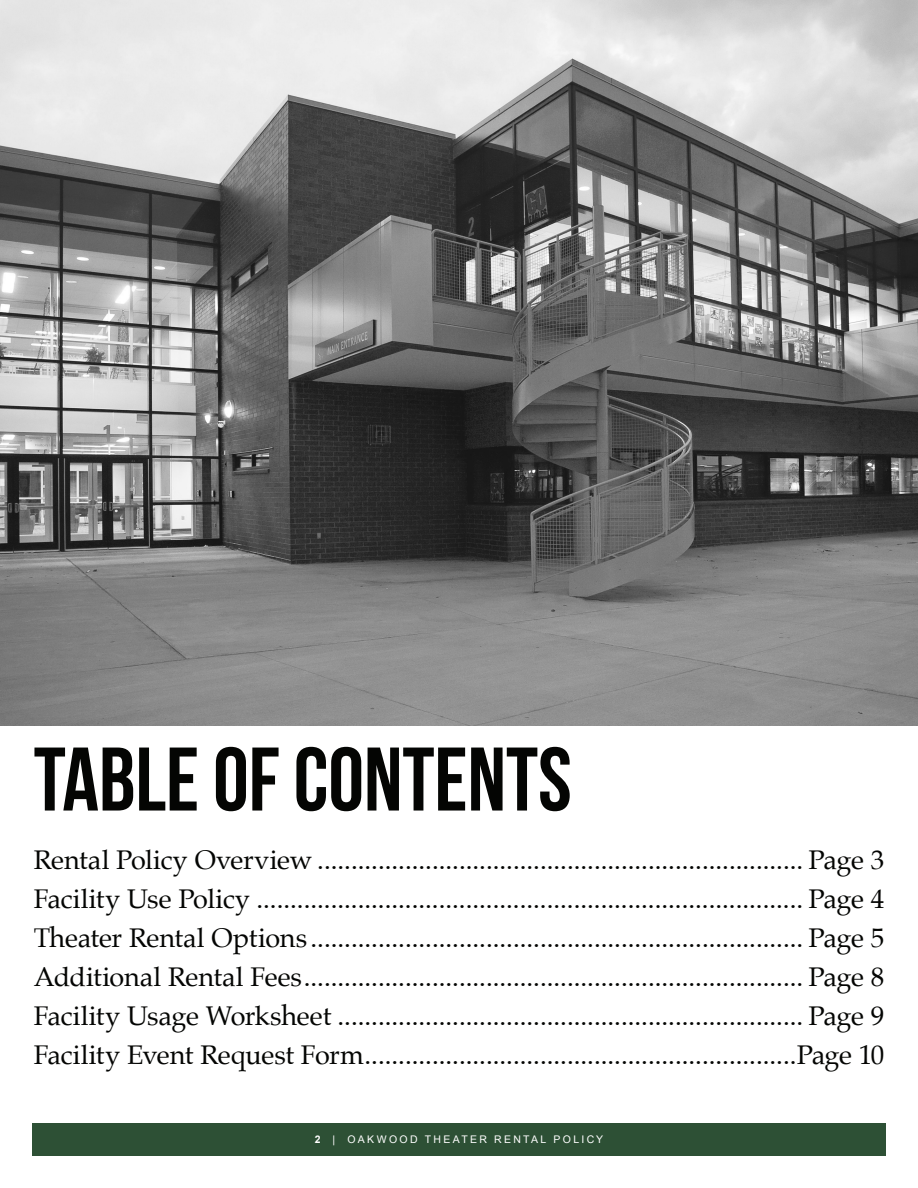
<style>
.page{position:relative;width:918px;height:1188px;background:#fff}
.page>*{position:absolute;margin:0;border:0;box-sizing:border-box;transform-origin:0 0}
.t1{font:700 90px "Bebas Neue";color:#040503}
.t2{font:27px "Palatino";letter-spacing:-.015em;color:#040503}
.t3{font:10.5px "Arial";letter-spacing:.22em;color:#fff}
.s1{font-weight:700}
</style>
<div class="page">
<div style="left:32px;top:1123px;width:854px;height:33px;background:#2d5035"></div>
<img style="left:0;top:0;width:918px;height:726px">
<p class="t1" style="left:34px;top:730px;width:540px">TABLE OF CONTENTS</p>
<p class="t2" style="left:34px;top:837px;width:852px">Rental Policy Overview ........................................................................ Page 3</p>
<p class="t2" style="left:34px;top:876px;width:852px">Facility Use Policy ................................................................................. Page 4</p>
<p class="t2" style="left:34px;top:915px;width:852px">Theater Rental Options ......................................................................... Page 5</p>
<p class="t2" style="left:34px;top:954px;width:852px">Additional Rental Fees.......................................................................... Page 8</p>
<p class="t2" style="left:34px;top:993px;width:852px">Facility Usage Worksheet ..................................................................... Page 9</p>
<p class="t2" style="left:34px;top:1032px;width:852px">Facility Event Request Form................................................................Page 10</p>
<p class="t3" style="left:315px;top:1133px;width:290px"><span class="s1">2</span> | OAKWOOD THEATER RENTAL POLICY</p>
</div>
